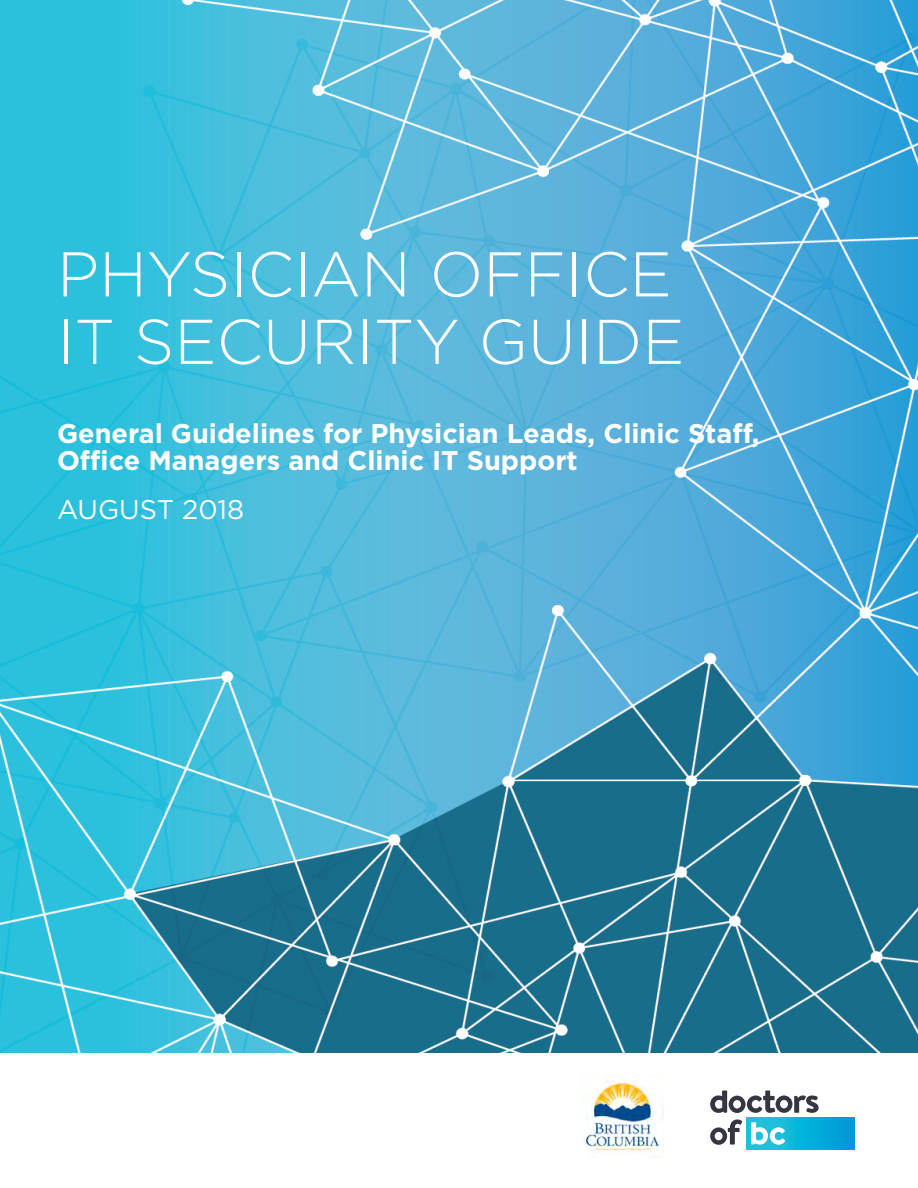
<style>
.page{position:relative;width:918px;height:1188px;background:#fff}
.page>*{position:absolute;margin:0;border:0;box-sizing:border-box;transform-origin:0 0}
.t1{font:300 63px/67.5px "Gotham";color:#fff}
.t2{font:700 27px/27px "Gotham";color:#fff}
.t3{font:27px "Gotham";color:#fff}
</style>
<div class="page">
<img style="left:0;top:0;width:918px;height:1053px">
<img style="left:583px;top:1080px;width:80px;height:73px">
<svg style="left:710px;top:1119px;width:32px;height:26px"></svg>
<svg style="left:710px;top:1090px;width:109px;height:23px"></svg>
<div style="left:746px;top:1118px;width:109px;height:31px;background:linear-gradient(to right,#23c9da,#009bd9)"></div>
<svg style="left:751px;top:1122px;width:34px;height:23px"></svg>
<h1 class="t1" style="left:57px;top:239px;width:629px">PHYSICIAN OFFICE<br>IT SECURITY GUIDE</h1>
<p class="t2" style="left:57px;top:420px;width:704px">General Guidelines for Physician Leads, Clinic Staff,<br>Office Managers and Clinic IT Support</p>
<p class="t3" style="left:57px;top:492px;width:189px">AUGUST 2018</p>
</div>
